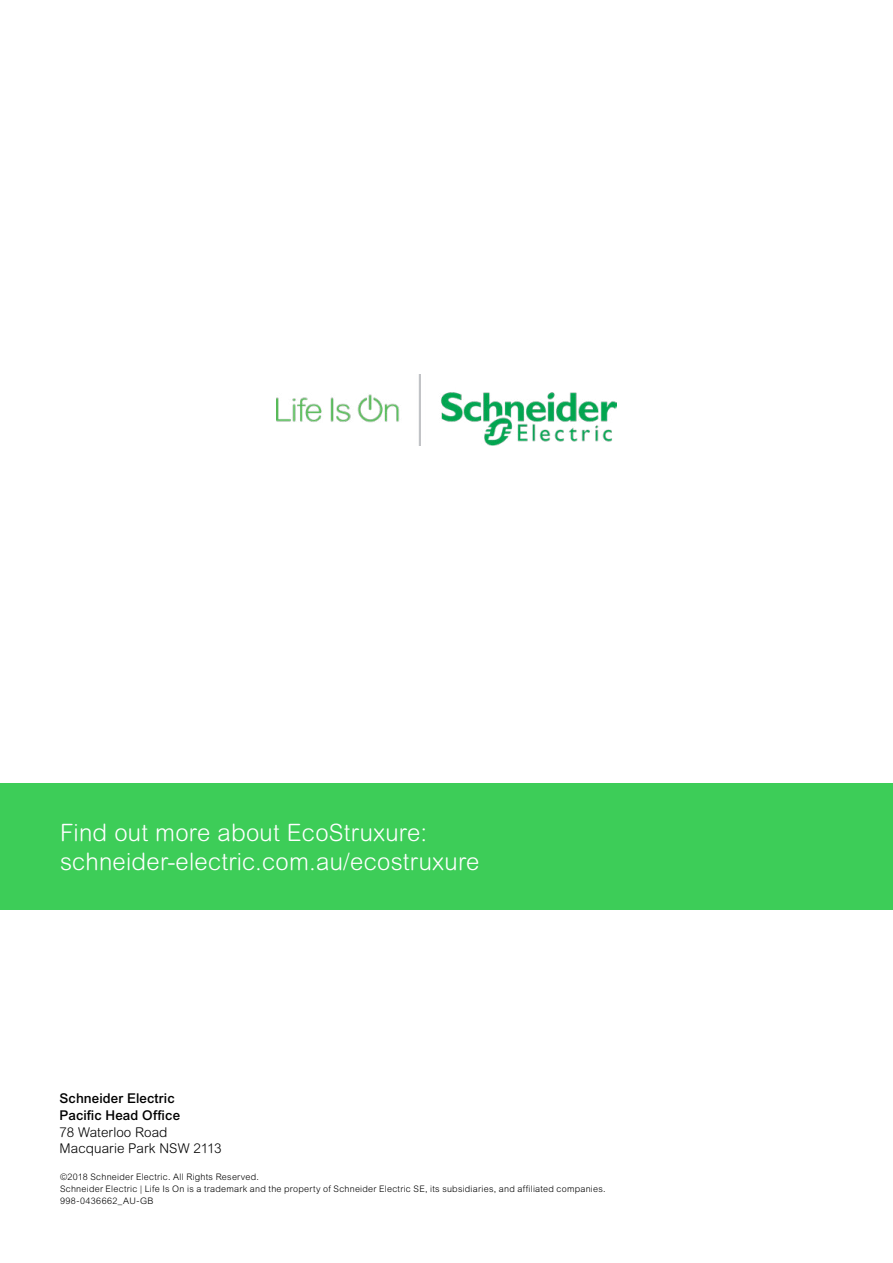
<style>
.page{position:relative;width:893px;height:1263px;background:#fff}
.page>*{position:absolute;margin:0;border:0;box-sizing:border-box;transform-origin:0 0}
.t1{font:300 24px/28.5px "Arial Rounded MT Std";letter-spacing:.01em;color:#fff}
.t2{font:500 13.5px/16.5px "Arial MT Std";letter-spacing:.01em;color:#000}
.t3{font:300 13.5px/16.5px "Arial Rounded MT Pro";letter-spacing:.005em;color:#000}
.t4{font:300 9px/12px "Arial MT Pro";letter-spacing:.025em;color:#000}
</style>
<div class="page">
<div style="left:0;top:783px;width:893px;height:127px;background:#3dcd58"></div>
<img style="left:276px;top:375px;width:341px;height:70px">
<h1 class="t1" style="left:60px;top:819px;width:421px">Find out more about EcoStruxure: schneider-electric.com.au/ecostruxure</h1>
<h2 class="t2" style="left:60px;top:1090px;width:122px">Schneider Electric<br>Pacific Head Office</h2>
<h2 class="t3" style="left:60px;top:1124px;width:163px">78 Waterloo Road<br>Macquarie Park NSW 2113</h2>
<p class="t4" style="left:60px;top:1170px;width:547px">©2018 Schneider Electric. All Rights Reserved.<br>Schneider Electric | Life Is On is a trademark and the property of Schneider Electric SE, its subsidiaries, and affiliated companies.<br>998-0436662_AU-GB</p>
</div>
